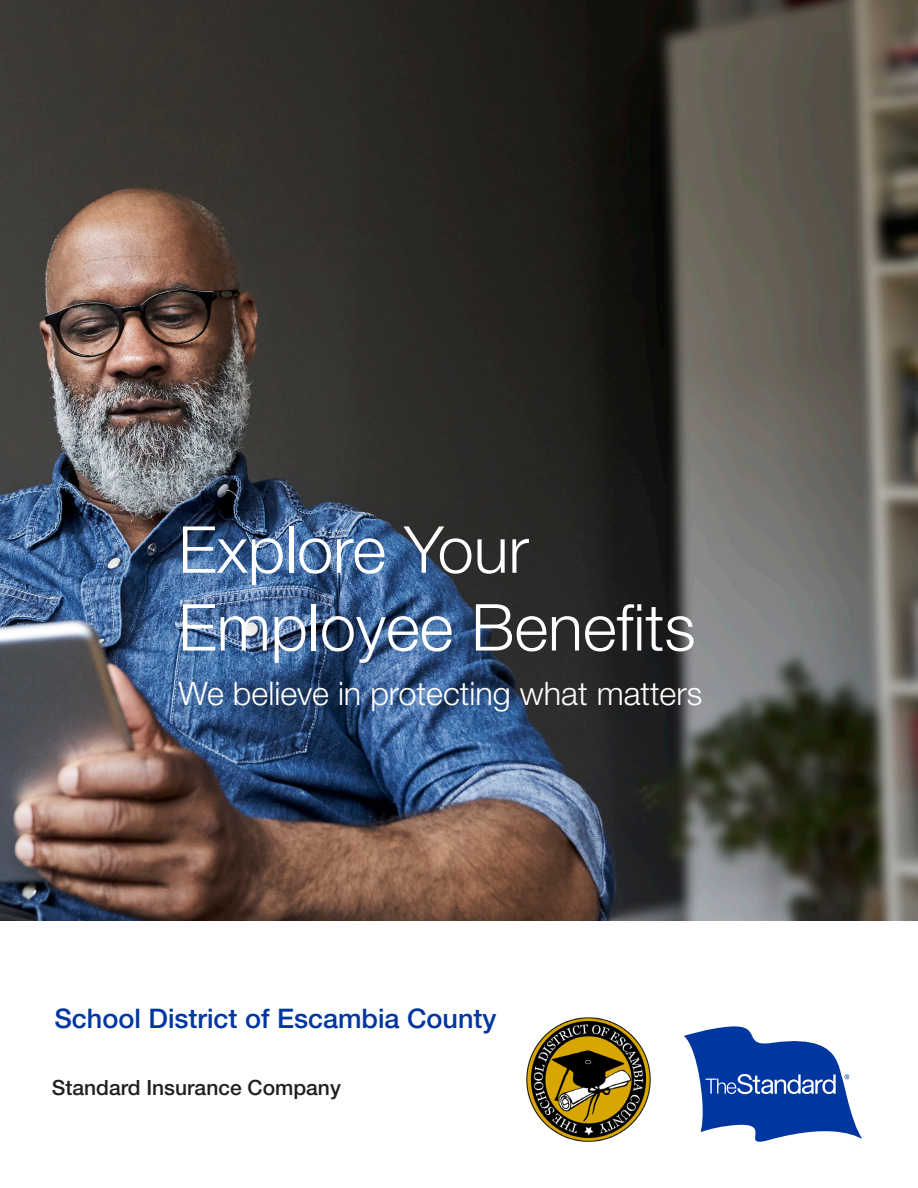
<style>
.page{position:relative;width:918px;height:1188px;background:#fff}
.page>*{position:absolute;margin:0;border:0;box-sizing:border-box;transform-origin:0 0}
.t1{font:300 64.8px/77.7px "Helvetica Neue LT Std";color:#fff}
.t2{font:300 32.4px "Helvetica Neue LT Std";color:#fff}
.t3{font:500 27px "Helvetica Neue LT Std";color:#0036a0}
.t4{font:500 21px "Helvetica Neue LT Std";color:#231f20}
</style>
<div class="page">
<img style="left:0;top:0;width:918px;height:920px">
<svg style="left:684px;top:1026px;width:178px;height:116px"></svg>
<img style="left:526px;top:1017px;width:125px;height:125px">
<p class="t1" style="left:178px;top:510px;width:519px">Explore Your<br>Employee Benefits</p>
<p class="t2" style="left:178px;top:673px;width:525px">We believe in protecting what matters</p>
<p class="t3" style="left:54px;top:1003px;width:444px">School District of Escambia County</p>
<p class="t4" style="left:52px;top:1075px;width:291px">Standard Insurance Company</p>
</div>
